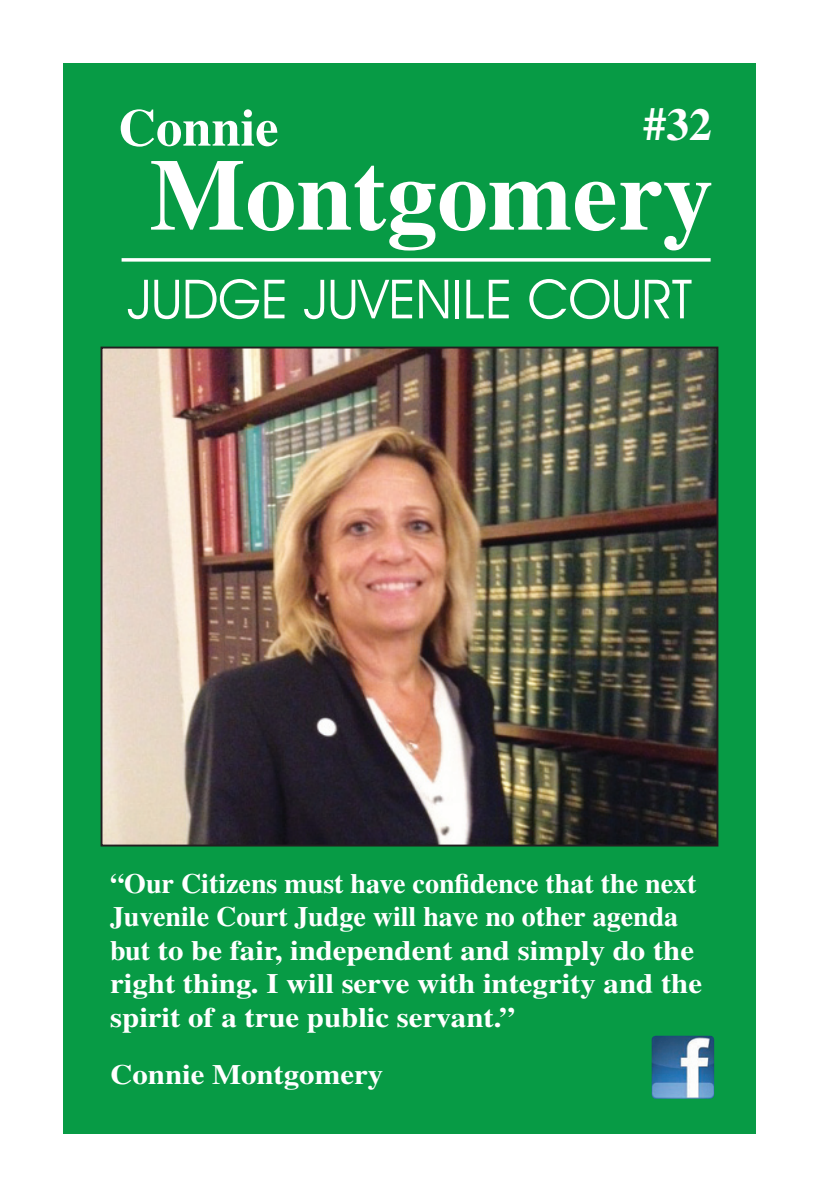
<style>
.page{position:relative;width:819px;height:1197px;background:#fff}
.page>*{position:absolute;margin:0;border:0;box-sizing:border-box;transform-origin:0 0}
.t1{font:700 101.5px "Times";color:#fff}
.t2{font:54.25px "Avant Garde IT Cby BT";color:#fff}
.t3{font:700 52.5px "Times";color:#fff}
.t4{font:700 45.5px "Times";color:#fff}
.t5{font:700 28px/33.6px "Times";color:#fff}
.t6{font:700 28px "Times";color:#fff;scale:1.1 1}
</style>
<div class="page">
<div style="left:63px;top:63px;width:693px;height:1071px;background:#079b45"></div>
<img style="left:104px;top:350px;width:611px;height:494px">
<div style="left:101px;top:347px;width:617px;height:500px;border:2px solid #231f20"></div>
<svg style="left:122px;top:258px;width:589px;height:4px;background:#dff2e7"></svg>
<img style="left:652px;top:1036px;width:62px;height:63px">
<h3 class="t4" style="left:644px;top:98px;width:70px">#32</h3>
<h3 class="t3" style="left:118px;top:97px;width:162px">Connie</h3>
<h1 class="t1" style="left:150px;top:135px;width:565px">Montgomery</h1>
<h2 class="t2" style="left:127px;top:266px;width:566px">JUDGE JUVENILE COURT</h2>
<p class="t5" style="left:110px;top:866px;width:593px">“Our Citizens must have confidence that the next Juvenile Court Judge will have no other agenda but to be fair, independent and simply do the right thing. I will serve with integrity and the spirit of a true public servant.”</p>
<p class="t6" style="left:110px;top:1058px;width:250px">Connie Montgomery</p>
</div>
